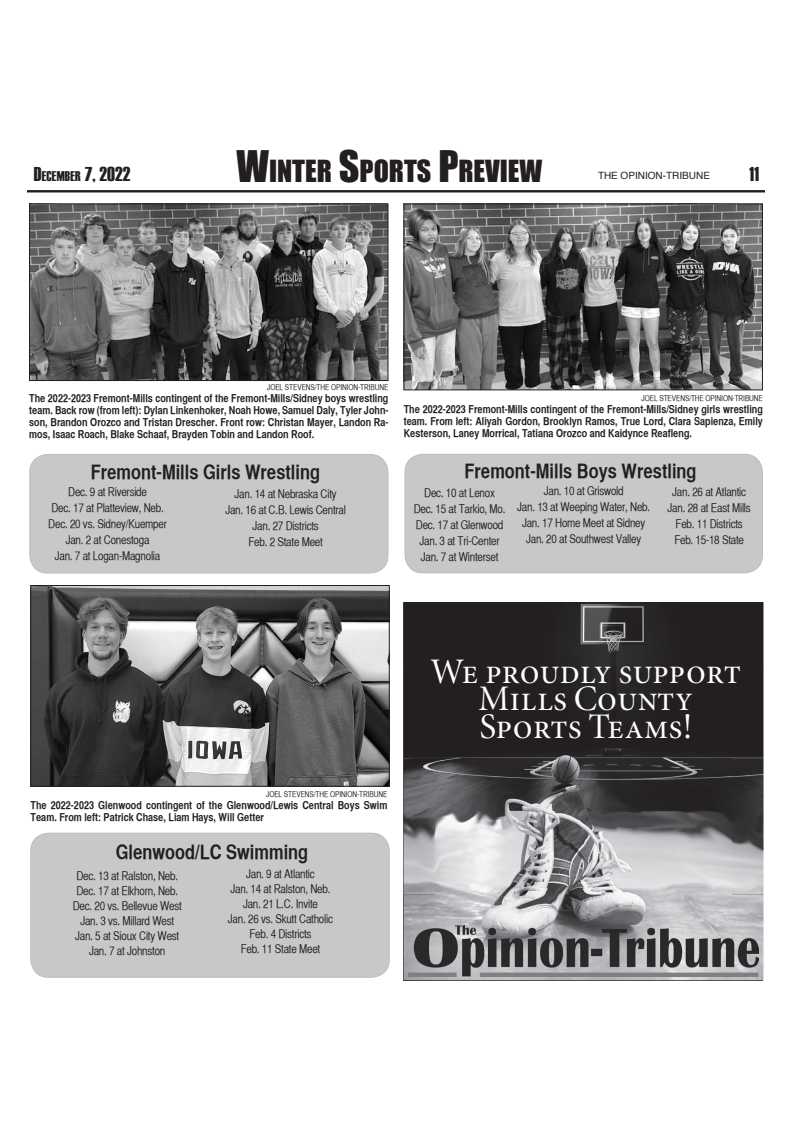
<style>
.page{position:relative;width:792px;height:1128px;background:#fff}
.page>*{position:absolute;margin:0;border:0;box-sizing:border-box;transform-origin:0 0}
.t1{font:36px/27px "Minion MM SC 367 585 36";letter-spacing:-.005em;color:#fff;text-align:center}
.t2{font:28px "Impact";color:#231f20}
.t3{font:20px "Helvetica CY Bold";color:#231f20}
.t4{font:20px "Haettenschweiler";letter-spacing:.01em;color:#231f20}
.t5{font:12px/16px "Helvetica CY Plain";letter-spacing:-.02em;color:#231f20;text-align:center}
.t6{font:11px/12px "Helvetica CY Bold";color:#231f20;text-align:justify}
.t7{font:10px "Helvetica";color:#231f20}
.t8{font:8px "Helvetica CY Plain";letter-spacing:-.01em;color:#231f20}
.s1{font-size:14px}
.s2{font-size:40px}
</style>
<div class="page">
<hr style="left:27px;top:190px;width:738px;height:2px;background:#231f20">
<img style="left:405px;top:205px;width:356px;height:183px">
<div style="left:403px;top:203px;width:360px;height:187px;border:1px solid #231f20"></div>
<img style="left:31px;top:205px;width:356px;height:174px">
<div style="left:29px;top:203px;width:360px;height:178px;border:1px solid #231f20"></div>
<img style="left:32px;top:587px;width:356px;height:197px">
<div style="left:30px;top:585px;width:360px;height:201px;border:1px solid #231f20"></div>
<div style="left:31px;top:833px;width:358px;height:144px;background:#c7c8ca;border-radius:18px"></div>
<div style="left:30px;top:832px;width:360px;height:145px;border:1px solid #bcbdc0;border-radius:18px"></div>
<div style="left:405px;top:454px;width:357px;height:119px;background:#c7c8ca;border-radius:18px"></div>
<div style="left:404px;top:454px;width:359px;height:119px;border:1px solid #bcbdc0;border-radius:18px"></div>
<div style="left:30px;top:454px;width:358px;height:119px;background:#c7c8ca;border-radius:18px"></div>
<div style="left:29px;top:454px;width:360px;height:119px;border:1px solid #bcbdc0;border-radius:18px"></div>
<img style="left:404px;top:602px;width:360px;height:64px">
<img style="left:404px;top:666px;width:32px;height:228px">
<img style="left:731px;top:666px;width:33px;height:228px">
<img style="left:436px;top:746px;width:295px;height:148px">
<img style="left:404px;top:894px;width:360px;height:86px">
<img style="left:409px;top:925px;width:349px;height:51px">
<div style="left:430px;top:658px;width:318px;height:88px;background:#231f20"></div>
<h3 class="t4" style="left:34px;top:163px;width:98px">D<span class="s1">ECEMBER</span> 7, 2022</h3>
<h2 class="t2" style="left:236px;top:149px;width:307px"><span class="s2">W</span>INTER <span class="s2">S</span>PORTS <span class="s2">P</span>REVIEW</h2>
<p class="t7" style="left:598px;top:168px;width:114px">THE OPINION-TRIBUNE</p>
<h3 class="t4" style="left:749px;top:163px;width:11px">11</h3>
<p class="t8" style="left:267px;top:382px;width:123px">JOEL STEVENS/THE OPINION-TRIBUNE</p>
<p class="t6" style="left:29px;top:392px;width:361px">The 2022-2023 Fremont-Mills contingent of the Fremont-Mills/Sidney boys wrestling team. Back row (from left): Dylan Linkenhoker, Noah Howe, Samuel Daly, Tyler John&shy;son, Brandon Orozco and Tristan Drescher. Front row: Christan Mayer, Landon Ra&shy;mos, Isaac Roach, Blake Schaaf, Brayden Tobin and Landon Roof.</p>
<h3 class="t3" style="left:91px;top:459px;width:231px">Fremont-Mills Girls Wrestling</h3>
<p class="t5" style="left:48px;top:483px;width:120px">Dec. 9 at Riverside<br>Dec. 17 at Platteview, Neb.<br>Dec. 20 vs. Sidney/Kuemper<br>Jan. 2 at Conestoga<br>Jan. 7 at Logan-Magnolia</p>
<p class="t5" style="left:225px;top:486px;width:122px">Jan. 14 at Nebraska City<br>Jan. 16 at C.B. Lewis Central<br>Jan. 27 Districts<br>Feb. 2 State Meet</p>
<p class="t8" style="left:642px;top:393px;width:123px">JOEL STEVENS/THE OPINION-TRIBUNE</p>
<p class="t6" style="left:404px;top:403px;width:361px">The 2022-2023 Fremont-Mills contingent of the Fremont-Mills/Sidney girls wrestling team. From left: Aliyah Gordon, Brooklyn Ramos, True Lord, Clara Sapienza, Emily Kesterson, Laney Morrical, Tatiana Orozco and Kaidynce Reafleng.</p>
<h3 class="t3" style="left:465px;top:459px;width:234px">Fremont-Mills Boys Wrestling</h3>
<p class="t5" style="left:414px;top:485px;width:93px">Dec. 10 at Lenox<br>Dec. 15 at Tarkio, Mo.<br>Dec. 17 at Glenwood<br>Jan. 3 at Tri-Center<br>Jan. 7 at Winterset</p>
<p class="t5" style="left:517px;top:483px;width:135px">Jan. 10 at Griswold<br>Jan. 13 at Weeping Water, Neb.<br>Jan. 17 Home Meet at Sidney<br>Jan. 20 at Southwest Valley</p>
<p class="t5" style="left:668px;top:484px;width:85px">Jan. 26 at Atlantic<br>Jan. 28 at East Mills<br>Feb. 11 Districts<br>Feb. 15-18 State</p>
<p class="t8" style="left:266px;top:789px;width:123px">JOEL STEVENS/THE OPINION-TRIBUNE</p>
<p class="t6" style="left:31px;top:799px;width:358px">The 2022-2023 Glenwood contingent of the Glenwood/Lewis Central Boys Swim<br>Team. From left: Patrick Chase, Liam Hays, Will Getter</p>
<h3 class="t3" style="left:116px;top:839px;width:194px">Glenwood/LC Swimming</h3>
<p class="t5" style="left:73px;top:868px;width:111px;line-height:15px">Dec. 13 at Ralston, Neb.<br>Dec. 17 at Elkhorn, Neb.<br>Dec. 20 vs. Bellevue West<br>Jan. 3 vs. Millard West<br>Jan. 5 at Sioux City West<br>Jan. 7 at Johnston</p>
<p class="t5" style="left:228px;top:866px;width:107px;line-height:15px">Jan. 9 at Atlantic<br>Jan. 14 at Ralston, Neb.<br>Jan. 21 L.C. Invite<br>Jan. 26 vs. Skutt Catholic<br>Feb. 4 Districts<br>Feb. 11 State Meet</p>
<h1 class="t1" style="left:431px;top:659px;width:312px">We proudly support<br>Mills County<br>Sports Teams!</h1>
</div>
